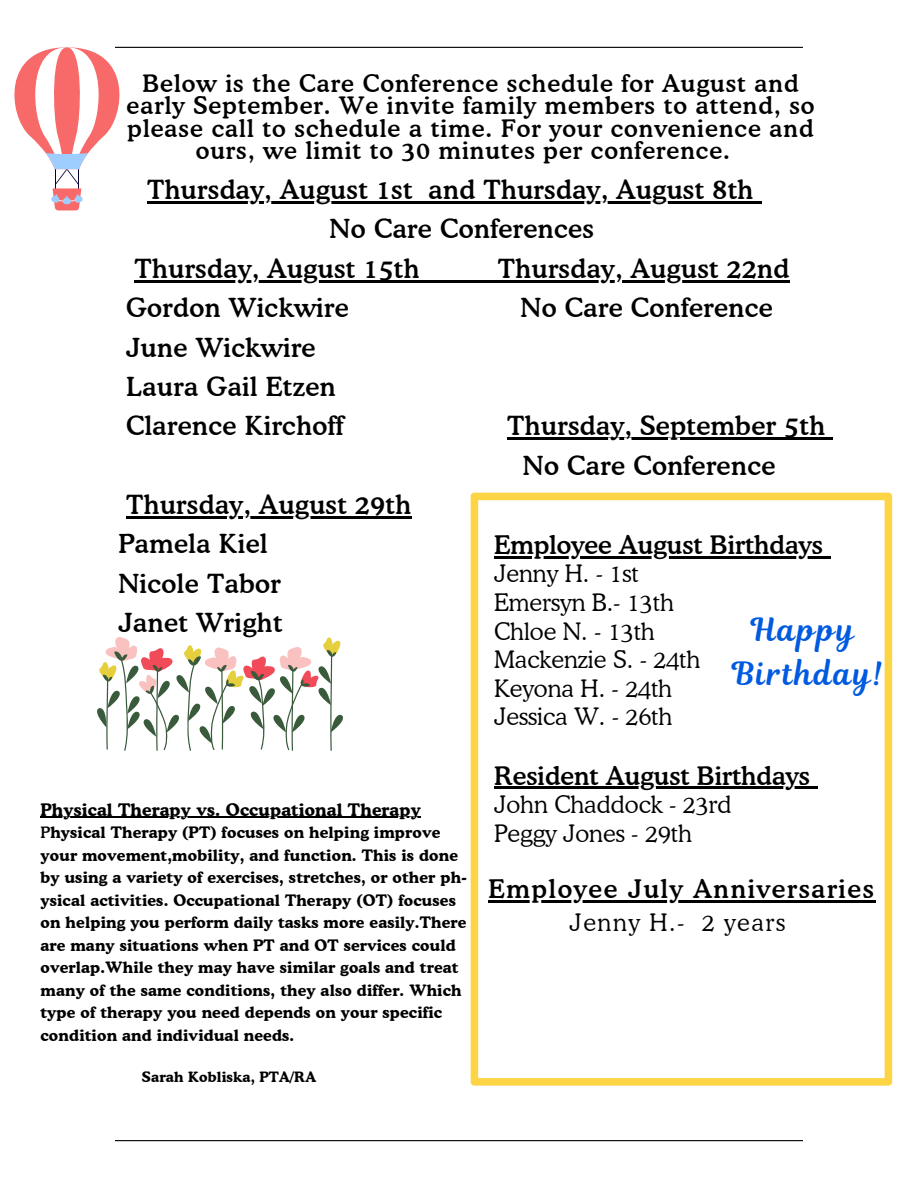
<style>
.page{position:relative;width:918px;height:1188px;background:#fff}
.page>*{position:absolute;margin:0;border:0;box-sizing:border-box;transform-origin:0 0}
.t1{font:31.5px/43.8px "Magnolia Script";letter-spacing:.065em;color:#005ae0;text-align:center}
.t2{font:500 26.25px/39.3px "Cooper BT";letter-spacing:.015em;color:#000}
.t3{font:500 25.5px "Cooper BT";color:#000}
.t4{font:500 25.5px "Cooper BT";letter-spacing:.065em;color:#000}
.t5{font:500 24px "Cooper BT";letter-spacing:.04em;color:#000}
.t6{font:300 24px "Cooper BT";color:#000}
.t7{font:300 24px "Cooper BT";letter-spacing:.065em;color:#000}
.t8{font:700 17.25px "Cooper BT";letter-spacing:.015em;color:#000}
.t9{font:700 15.75px "Cooper BT";letter-spacing:.015em;color:#000}
.t10{font:700 14.25px "Cooper BT";letter-spacing:.015em;color:#000}
.s1{font-weight:500}
</style>
<div class="page">
<hr style="left:115px;top:47px;width:688px;height:1px;background:#000">
<hr style="left:115px;top:1140px;width:688px;height:1px;background:#000">
<svg style="left:471px;top:493px;width:421px;height:593px"></svg>
<hr style="left:147px;top:201px;width:266px;height:3px;background:#000">
<hr style="left:413px;top:201px;width:16px;height:3px;background:#000">
<hr style="left:429px;top:201px;width:325px;height:3px;background:#000">
<svg style="left:754px;top:201px;width:8px;height:3px"></svg>
<hr style="left:135px;top:280px;width:285px;height:2px;background:#000">
<hr style="left:420px;top:280px;width:78px;height:2px;background:#000">
<hr style="left:498px;top:280px;width:292px;height:2px;background:#000">
<hr style="left:507px;top:438px;width:319px;height:2px;background:#000">
<svg style="left:826px;top:438px;width:7px;height:2px"></svg>
<hr style="left:126px;top:516px;width:286px;height:3px;background:#000">
<hr style="left:41px;top:817px;width:380px;height:1px;background:#000">
<hr style="left:494px;top:556px;width:329px;height:2px;background:#000">
<svg style="left:823px;top:556px;width:7px;height:2px"></svg>
<hr style="left:494px;top:787px;width:316px;height:2px;background:#000">
<svg style="left:810px;top:787px;width:7px;height:2px"></svg>
<svg style="left:14px;top:47px;width:120px;height:163px"></svg>
<svg style="left:97px;top:637px;width:246px;height:114px"></svg>
<hr style="left:489px;top:901px;width:387px;height:2px;background:#000">
<p class="t5" style="left:143px;top:68px;width:657px">Below is the Care Conference schedule for August and</p>
<p class="t5" style="left:127px;top:91px;width:689px">early September. We invite family members to attend, so</p>
<p class="t5" style="left:128px;top:113px;width:687px">please call to schedule a time. For your convenience and</p>
<p class="t5" style="left:196px;top:136px;width:536px">ours, we limit to 30 minutes per conference.</p>
<p class="t2" style="left:330px;top:170px;width:425px;text-indent:99px">and Thursday, August 8th<br>No Care Conferences</p>
<p class="t2" style="left:135px;top:248px;width:287px">Thursday, August 15th</p>
<p class="t2" style="left:498px;top:248px;width:293px">Thursday, August 22nd</p>
<p class="t2" style="left:126px;top:288px;width:224px">Gordon Wickwire</p>
<p class="t2" style="left:520px;top:288px;width:254px">No Care Conference</p>
<p class="t2" style="left:126px;top:327px;width:191px">June Wickwire</p>
<p class="t2" style="left:126px;top:367px;width:211px">Laura Gail Etzen</p>
<p class="t2" style="left:126px;top:406px;width:219px">Clarence Kirchoff</p>
<p class="t2" style="left:523px;top:406px;width:304px;text-indent:-16px">Thursday, September 5th<br>No Care Conference</p>
<p class="t2" style="left:126px;top:485px;width:287px">Thursday, August 29th</p>
<p class="t2" style="left:118px;top:524px;width:151px">Pamela Kiel</p>
<p class="t2" style="left:118px;top:563px;width:164px">Nicole Tabor</p>
<p class="t2" style="left:118px;top:603px;width:166px">Janet Wright</p>
<p class="t2" style="left:147px;top:170px;width:267px">Thursday, August 1st</p>
<p class="t3" style="left:494px;top:529px;width:330px">Employee August Birthdays</p>
<p class="t6" style="left:494px;top:559px;width:146px">Jenny H. - 1st</p>
<p class="t6" style="left:494px;top:588px;width:181px">Emersyn B.- 13th</p>
<p class="t6" style="left:494px;top:616px;width:162px">Chloe N. - 13th</p>
<p class="t6" style="left:494px;top:645px;width:208px">Mackenzie S. - 24th</p>
<p class="t6" style="left:494px;top:674px;width:179px">Keyona H. - 24th</p>
<p class="t6" style="left:494px;top:702px;width:180px">Jessica W. - 26th</p>
<p class="t3" style="left:494px;top:760px;width:317px">Resident August Birthdays</p>
<p class="t6" style="left:494px;top:790px;width:239px">John Chaddock - 23rd</p>
<p class="t6" style="left:494px;top:819px;width:199px">Peggy Jones - 29th</p>
<p class="t1" style="left:732px;top:608px;width:152px">Happy<br>Birthday!</p>
<p class="t8" style="left:41px;top:799px;width:382px">Physical Therapy vs. Occupational Therapy</p>
<p class="t9" style="left:41px;top:823px;width:401px"><span class="s1">P</span>hysical Therapy (PT) focuses on helping improve</p>
<p class="t9" style="left:41px;top:845px;width:419px">your movement,mobility, and function. This is done</p>
<p class="t9" style="left:41px;top:868px;width:428px">by using a variety of exercises, stretches, or other ph-</p>
<p class="t9" style="left:41px;top:890px;width:417px">ysical activities. Occupational Therapy (OT) focuses</p>
<p class="t9" style="left:41px;top:913px;width:427px">on helping you perform daily tasks more easily.There</p>
<p class="t9" style="left:41px;top:935px;width:417px">are many situations when PT and OT services could</p>
<p class="t9" style="left:41px;top:958px;width:419px">overlap.While they may have similar goals and treat</p>
<p class="t9" style="left:41px;top:980px;width:423px">many of the same conditions, they also differ. Which</p>
<p class="t9" style="left:41px;top:1003px;width:403px">type of therapy you need depends on your specific</p>
<p class="t9" style="left:41px;top:1025px;width:255px">condition and individual needs.</p>
<p class="t10" style="left:142px;top:1068px;width:176px">Sarah Kobliska, PTA/RA</p>
<p class="t4" style="left:489px;top:874px;width:387px">Employee July Anniversaries</p>
<p class="t7" style="left:570px;top:908px;width:217px">Jenny H.- 2 years</p>
</div>
